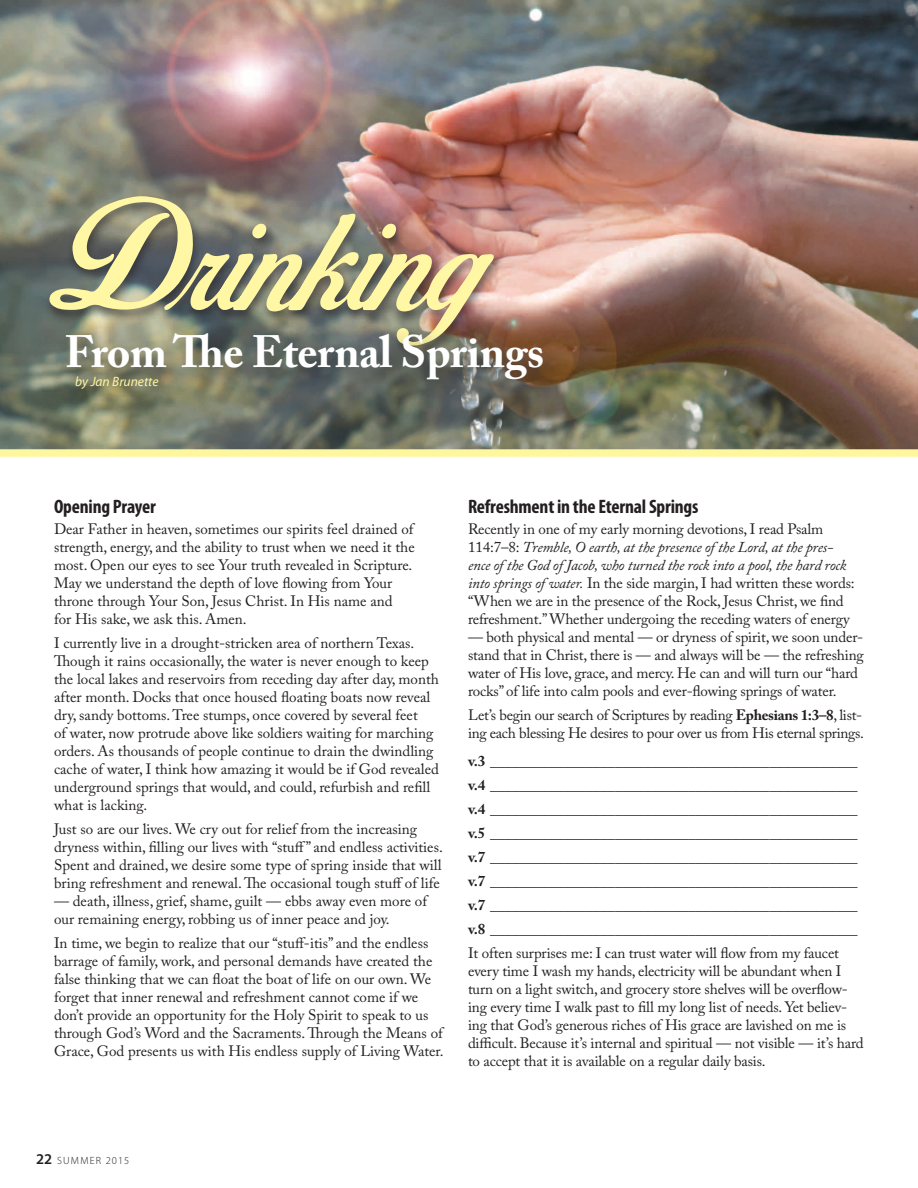
<style>
.page{position:relative;width:918px;height:1188px;background:#fff}
.page>*{position:absolute;margin:0;border:0;box-sizing:border-box;transform-origin:0 0}
.t1{font:700 45px "Adobe Caslon Pro";color:#fff}
.t2{font:700 condensed 19.5px "Myriad Pro";letter-spacing:-.01em;color:#231f20}
.t3{font:15px/18px "Adobe Caslon Pro";color:#231f20}
.t4{font:700 15px/24px "Adobe Caslon Pro";color:#231f20;text-align:justify}
.t5{font:15px/18px "Adobe Caslon Pro";letter-spacing:-.02em;color:#231f20}
.t6{font:italic 13.5px "Myriad Pro";color:#fff7a4}
.t7{font:300 10.5px "Myriad Pro";letter-spacing:.12em;color:#231f20}
.s1{font-style:italic}
.s2{font-weight:700}
.s3{font-weight:600;font-size:15px}
</style>
<div class="page">
<img style="left:0;top:0;width:918px;height:449px">
<div style="left:43px;top:194px;width:460px;height:166px;background:#231f20;opacity:.56"></div>
<img style="left:49px;top:196px;width:445px;height:150px">
<div style="left:60px;top:325px;width:513px;height:92px;background:#231f20;opacity:.75"></div>
<div style="left:0;top:449px;width:918px;height:8px;background:#fff79e"></div>
<h1 class="t1" style="left:65px;top:325px;width:481px">From The Eternal Springs</h1>
<p class="t6" style="left:75px;top:374px;width:85px">by Jan Brunette</p>
<h2 class="t2" style="left:54px;top:494px;width:103px">Opening Prayer</h2>
<p class="t3" style="left:54px;top:520px;width:363px">Dear Father in heaven, sometimes our spirits feel drained of strength, energy, and the ability to trust when we need it the most. Open our eyes to see Your truth revealed in Scripture.<br>May we understand the depth of love flowing from Your throne through Your Son, Jesus Christ. In His name and<br>for His sake, we ask this. Amen.</p>
<p class="t3" style="left:54px;top:634px;width:386px">I currently live in a drought-stricken area of northern Texas.<br>Though it rains occasionally, the water is never enough to keep the local lakes and reservoirs from receding day after day, month after month. Docks that once housed floating boats now reveal dry, sandy bottoms. Tree stumps, once covered by several feet<br>of water, now protrude above like soldiers waiting for marching orders. As thousands of people continue to drain the dwindling cache of water, I think how amazing it would be if God revealed underground springs that would, and could, refurbish and refill what is lacking.</p>
<p class="t3" style="left:54px;top:820px;width:390px">Just so are our lives. We cry out for relief from the increasing dryness within, filling our lives with “stuff” and endless activities.<br>Spent and drained, we desire some type of spring inside that will bring refreshment and renewal. The occasional tough stuff of life</p>
<p class="t3" style="left:54px;top:892px;width:376px">— death, illness, grief, shame, guilt — ebbs away even more of our remaining energy, robbing us of inner peace and joy.</p>
<p class="t3" style="left:54px;top:934px;width:392px">In time, we begin to realize that our “stuff-itis” and the endless barrage of family, work, and personal demands have created the false thinking that we can float the boat of life on our own. We forget that inner renewal and refreshment cannot come if we don’t provide an opportunity for the Holy Spirit to speak to us through God’s Word and the Sacraments. Through the Means of Grace, God presents us with His endless supply of Living Water.</p>
<h2 class="t2" style="left:468px;top:494px;width:232px">Refreshment in the Eternal Springs</h2>
<p class="t3" style="left:468px;top:520px;width:388px">Recently in one of my early morning devotions, I read Psalm 114:7–8: <span class="s1">Tremble, O earth, at the presence of the Lord, at the pres&shy;ence of the God of Jacob, who turned the rock into a pool, the hard rock into springs of water.</span> In the side margin, I had written these words: “When we are in the presence of the Rock, Jesus Christ, we find refreshment.” Whether undergoing the receding waters of energy</p>
<p class="t3" style="left:468px;top:628px;width:397px">— both physical and mental — or dryness of spirit, we soon under&shy;stand that in Christ, there is — and always will be — the refreshing water of His love, grace, and mercy. He can and will turn our “hard rocks” of life into calm pools and ever-flowing springs of water.</p>
<p class="t5" style="left:468px;top:706px;width:397px">Let’s begin our search of Scriptures by reading <span class="s2">Ephesians 1:3–8</span>, list&shy;ing each blessing He desires to pour over us from His eternal springs.</p>
<p class="t4" style="left:468px;top:749px;width:391px">v.3 __________________________________________________ v.4 __________________________________________________ v.4 __________________________________________________ v.5 __________________________________________________ v.7 __________________________________________________ v.7 __________________________________________________ v.7 __________________________________________________ v.8 __________________________________________________</p>
<p class="t3" style="left:468px;top:944px;width:397px">It often surprises me: I can trust water will flow from my faucet every time I wash my hands, electricity will be abundant when I turn on a light switch, and grocery store shelves will be overflow&shy;ing every time I walk past to fill my long list of needs. Yet believ&shy;ing that God’s generous riches of His grace are lavished on me is difficult. Because it’s internal and spiritual — not visible — it’s hard to accept that it is available on a regular daily basis.</p>
<p class="t7" style="left:36px;top:1155px;width:95px"><span class="s3">22</span> SUMMER 2015</p>
</div>
